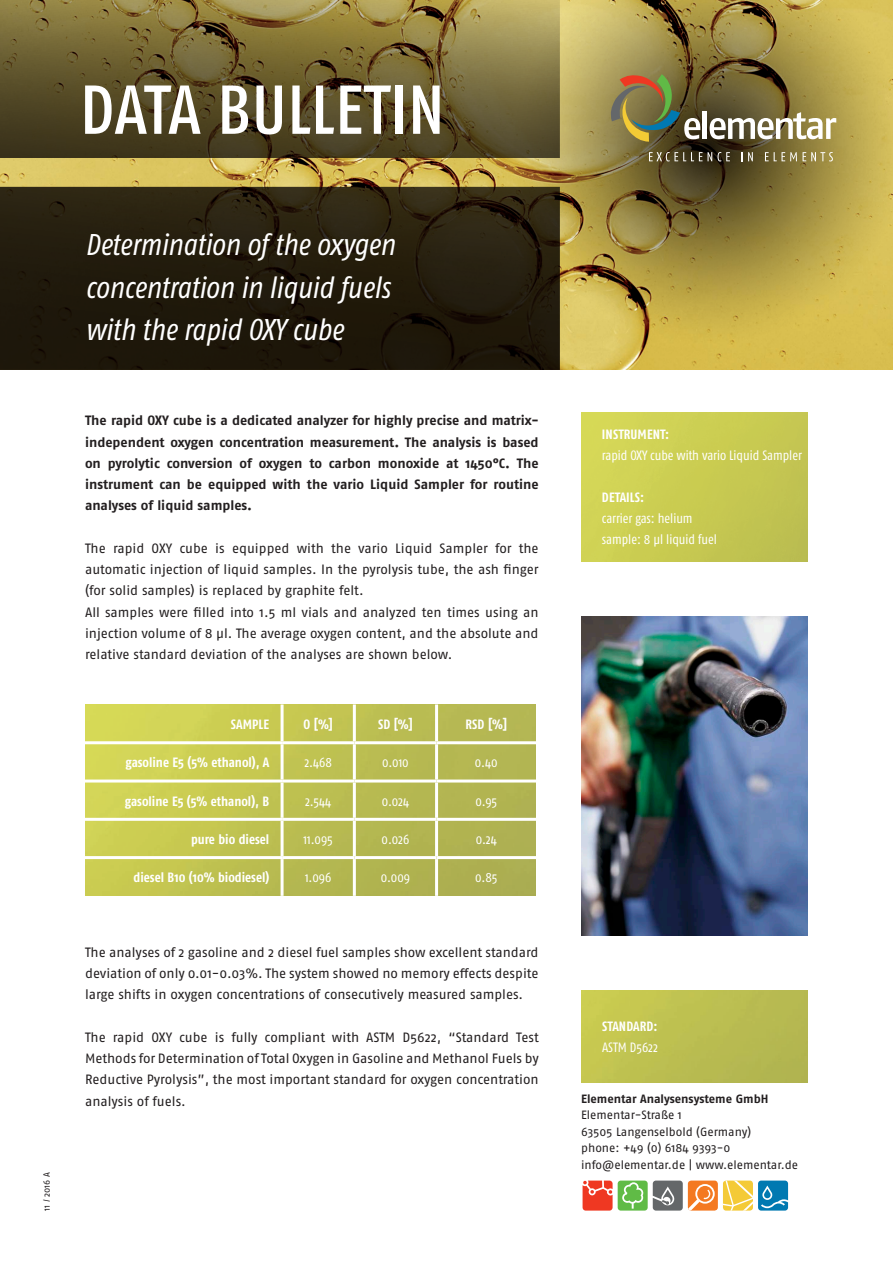
<style>
.page{position:relative;width:893px;height:1263px;background:#fff}
.page>*{position:absolute;margin:0;border:0;box-sizing:border-box;transform-origin:0 0}
.t1{font:500 condensed 69px "Fago Pro";letter-spacing:.01em;color:#fff}
.t2{font:italic condensed 30px/42.5px "Fago Pro";color:#fff}
.t3{font:13.5px/21.3px "Fago Pro";color:#231f20;text-align:justify}
.t4{font:700 13.5px/21.3px "Fago Pro";color:#231f20;text-align:justify}
.t5{font:condensed 13.5px/21px "Fago Pro";color:#fff}
.t6{font:700 condensed 13.5px "Fago Pro";color:#fff}
.t7{font:12px/16.5px "Fago Pro";letter-spacing:-.005em;color:#231f20}
.t8{font:700 12px "Fago Pro";color:#231f20}
.t9{font:9px "Fago Pro";color:#231f20}
</style>
<div class="page">
<img style="left:560px;top:343px;width:333px;height:27px">
<svg style="left:0;top:0;width:560px;height:370px;background:#4e4321"></svg>
<img style="left:581px;top:412px;width:227px;height:149px">
<img style="left:581px;top:991px;width:227px;height:91px">
<svg style="left:513px;top:0;width:380px;height:343px;background:#9e8b44"></svg>
<img style="left:85px;top:705px;width:450px;height:190px">
<hr style="left:281px;top:704px;width:3px;height:37px;background:#fff">
<hr style="left:353px;top:704px;width:3px;height:37px;background:#fff">
<hr style="left:85px;top:741px;width:197px;height:3px;background:#fff">
<hr style="left:282px;top:741px;width:72px;height:3px;background:#fff">
<hr style="left:281px;top:744px;width:3px;height:35px;background:#fff">
<hr style="left:354px;top:741px;width:83px;height:3px;background:#fff">
<hr style="left:353px;top:744px;width:3px;height:35px;background:#fff">
<hr style="left:437px;top:741px;width:99px;height:3px;background:#fff">
<hr style="left:85px;top:779px;width:197px;height:3px;background:#fff">
<hr style="left:282px;top:779px;width:72px;height:3px;background:#fff">
<hr style="left:281px;top:782px;width:3px;height:36px;background:#fff">
<hr style="left:354px;top:779px;width:83px;height:3px;background:#fff">
<hr style="left:353px;top:782px;width:3px;height:36px;background:#fff">
<hr style="left:437px;top:779px;width:99px;height:3px;background:#fff">
<hr style="left:85px;top:818px;width:197px;height:3px;background:#fff">
<hr style="left:282px;top:818px;width:72px;height:3px;background:#fff">
<hr style="left:281px;top:821px;width:3px;height:35px;background:#fff">
<hr style="left:354px;top:818px;width:83px;height:3px;background:#fff">
<hr style="left:353px;top:821px;width:3px;height:35px;background:#fff">
<hr style="left:437px;top:818px;width:99px;height:3px;background:#fff">
<hr style="left:85px;top:856px;width:197px;height:3px;background:#fff">
<hr style="left:282px;top:856px;width:72px;height:3px;background:#fff">
<hr style="left:281px;top:859px;width:3px;height:37px;background:#fff">
<hr style="left:354px;top:856px;width:83px;height:3px;background:#fff">
<hr style="left:353px;top:859px;width:3px;height:37px;background:#fff">
<hr style="left:437px;top:856px;width:99px;height:3px;background:#fff">
<hr style="left:435px;top:704px;width:3px;height:37px;background:#fff">
<hr style="left:435px;top:744px;width:3px;height:35px;background:#fff">
<hr style="left:435px;top:782px;width:3px;height:36px;background:#fff">
<hr style="left:435px;top:821px;width:3px;height:35px;background:#fff">
<hr style="left:435px;top:859px;width:3px;height:37px;background:#fff">
<div style="left:618px;top:1180px;width:30px;height:30px;background:#60bb46;border-radius:3px"></div>
<svg style="left:622px;top:1182px;width:21px;height:26px"></svg>
<svg style="left:583px;top:1180px;width:30px;height:30px"></svg>
<div style="left:688px;top:1180px;width:30px;height:30px;background:#f47921;border-radius:3px"></div>
<div style="left:695px;top:1184px;width:20px;height:19px;border:2px solid #fff;border-radius:50%"></div>
<svg style="left:653px;top:1180px;width:58px;height:30px"></svg>
<svg style="left:723px;top:1180px;width:65px;height:30px;background:#97b695"></svg>
<svg style="left:609px;top:74px;width:92px;height:68px;background:#7a7045"></svg>
<hr style="left:703px;top:111px;width:4px;height:28px;background:#fff">
<svg style="left:710px;top:112px;width:126px;height:27px"></svg>
<svg style="left:649px;top:152px;width:81px;height:9px"></svg>
<svg style="left:748px;top:152px;width:5px;height:9px"></svg>
<svg style="left:765px;top:152px;width:32px;height:9px"></svg>
<svg style="left:803px;top:152px;width:30px;height:9px"></svg>
<img style="left:581px;top:617px;width:227px;height:318px">
<h1 class="t1" style="left:80px;top:68px;width:366px">DATA BULLETIN</h1>
<p class="t9" style="left:41px;top:1211px;width:40px;rotate:-90deg">11 / 2016 A</p>
<h2 class="t2" style="left:85px;top:223px;width:311px">Determination of the oxygen concentration in liquid fuels with the rapid OXY cube</h2>
<p class="t4" style="left:85px;top:410px;width:455px">The rapid OXY cube is a dedicated analyzer for highly precise and matrix&shy;independent oxygen concentration measurement. The analysis is based on pyrolytic conversion of oxygen to carbon monoxide at 1450°C. The instrument can be equipped with the vario Liquid Sampler for routine analyses of liquid samples.</p>
<p class="t3" style="left:85px;top:537px;width:455px;text-align:left">The rapid OXY cube is equipped with the vario Liquid Sampler for the automatic injection of liquid samples. In the pyrolysis tube, the ash finger (for solid samples) is replaced by graphite felt.<br>All samples were filled into 1.5 ml vials and analyzed ten times using an injection volume of 8 µl. The average oxygen content, and the absolute and relative standard deviation of the analyses are shown below.</p>
<p class="t6" style="left:231px;top:716px;width:40px">SAMPLE</p>
<p class="t6" style="left:304px;top:716px;width:31px">O [%]</p>
<p class="t6" style="left:378px;top:716px;width:36px">SD [%]</p>
<p class="t6" style="left:466px;top:716px;width:43px">RSD [%]</p>
<p class="t6" style="left:126px;top:754px;width:145px">gasoline E5 (5% ethanol), A</p>
<p class="t5" style="left:304px;top:752px;width:29px">2.468</p>
<p class="t5" style="left:382px;top:752px;width:28px">0.010</p>
<p class="t5" style="left:475px;top:752px;width:24px">0.40</p>
<p class="t6" style="left:125px;top:793px;width:146px">gasoline E5 (5% ethanol), B</p>
<p class="t5" style="left:305px;top:790px;width:28px">2.544</p>
<p class="t5" style="left:382px;top:790px;width:29px">0.024</p>
<p class="t5" style="left:475px;top:790px;width:23px">0.95</p>
<p class="t6" style="left:191px;top:831px;width:80px">pure bio diesel</p>
<p class="t5" style="left:304px;top:829px;width:31px">11.095</p>
<p class="t5" style="left:382px;top:829px;width:29px">0.026</p>
<p class="t5" style="left:476px;top:829px;width:23px">0.24</p>
<p class="t6" style="left:134px;top:869px;width:137px">diesel B10 (10% biodiesel)</p>
<p class="t5" style="left:305px;top:867px;width:28px">1.096</p>
<p class="t5" style="left:381px;top:867px;width:31px">0.009</p>
<p class="t5" style="left:475px;top:867px;width:24px">0.85</p>
<p class="t3" style="left:85px;top:941px;width:455px">The analyses of 2 gasoline and 2 diesel fuel samples show excellent standard deviation of only 0.01-0.03%. The system showed no memory effects despite large shifts in oxygen concentrations of consecutively measured samples.</p>
<p class="t3" style="left:85px;top:1026px;width:455px">The rapid OXY cube is fully compliant with ASTM D5622, “Standard Test Methods for Determination of Total Oxygen in Gasoline and Methanol Fuels by Reductive Pyrolysis”, the most important standard for oxygen concentration analysis of fuels.</p>
<p class="t6" style="left:602px;top:426px;width:69px">INSTRUMENT:</p>
<p class="t5" style="left:602px;top:445px;width:201px">rapid OXY cube with vario Liquid Sampler</p>
<p class="t6" style="left:602px;top:489px;width:44px">DETAILS:</p>
<p class="t5" style="left:602px;top:508px;width:116px">carrier gas: helium sample: 8 µl liquid fuel</p>
<p class="t6" style="left:602px;top:1018px;width:57px">STANDARD:</p>
<p class="t5" style="left:602px;top:1036px;width:57px">ASTM D5622</p>
<p class="t8" style="left:581px;top:1091px;width:189px">Elementar Analysensysteme GmbH</p>
<p class="t7" style="left:581px;top:1107px;width:219px">Elementar-Straße 1<br>63505 Langenselbold (Germany)<br>phone: +49 (0) 6184 9393-0 info@elementar.de | www.elementar.de</p>
</div>
